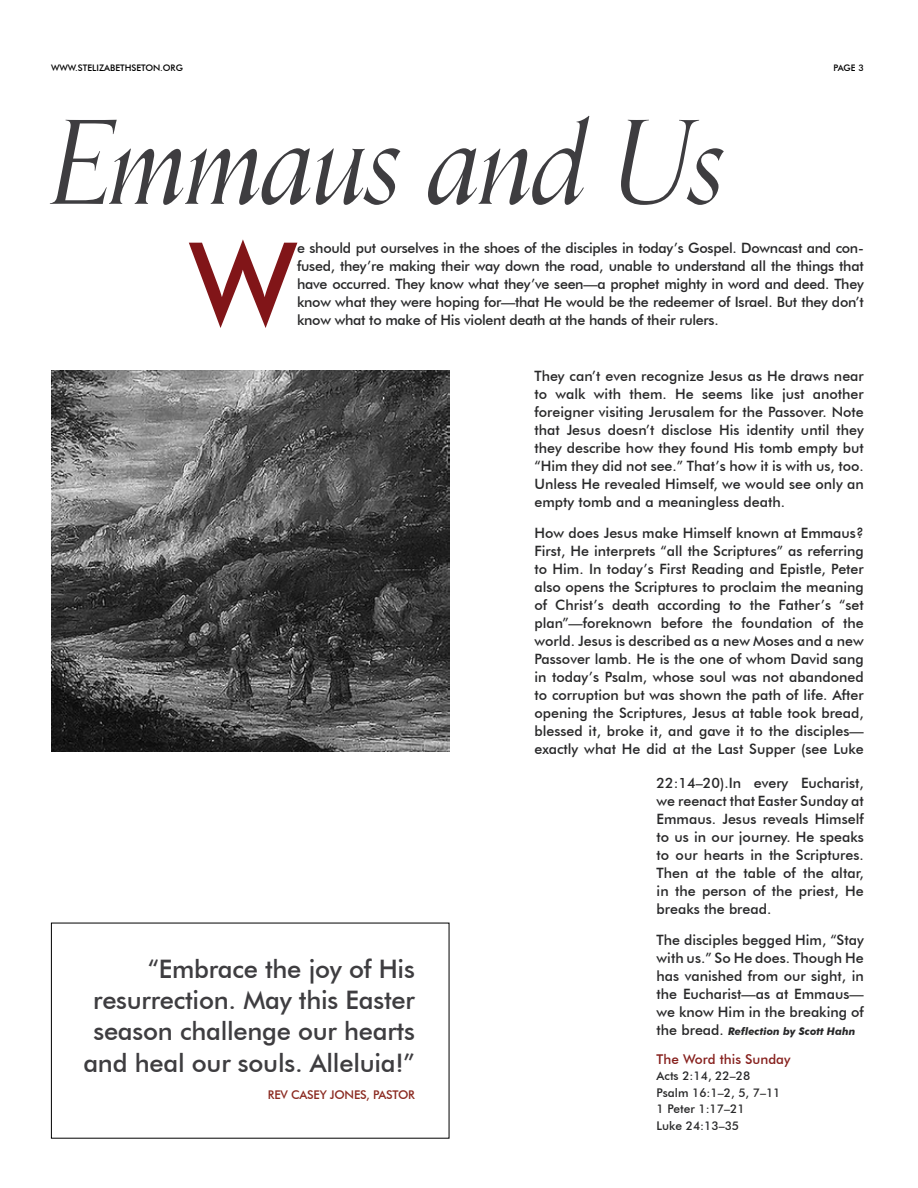
<style>
.page{position:relative;width:918px;height:1188px;background:#fff}
.page>*{position:absolute;margin:0;border:0;box-sizing:border-box;transform-origin:0 0}
.t1{font:italic 115.5px "Orpheus Pro";letter-spacing:-.02em;color:#3e3d40}
.t2{font:500 114.9px "Futura BT";color:#811518}
.t3{font:500 25.5px/31.2px "Futura BT";letter-spacing:-.01em;color:#3e3d40;text-align:right}
.t4{font:500 14.25px/18px "Futura BT";color:#282829;text-align:justify}
.t5{font:500 13.5px "Futura BT";color:#86201d}
.t6{font:500 12px/16.5px "Futura BT";color:#282829}
.t7{font:500 12px "Futura BT";letter-spacing:-.02em;color:#8b2a21}
.t8{font:italic 700 10.5px "Futura BT";color:#282829}
.t9{font:500 9px "Futura BT";color:#000}
.s1{font-weight:500;font-style:normal;font-size:14.25px}
</style>
<div class="page">
<img style="left:51px;top:371px;width:398px;height:380px">
<p class="t9" style="left:51px;top:62px;width:133px">WWW.STELIZABETHSETON.ORG</p>
<p class="t9" style="left:834px;top:62px;width:32px">PAGE 3</p>
<h1 class="t1" style="left:51px;top:72px;width:678px">Emmaus and Us</h1>
<h2 class="t2" style="left:189px;top:214px;width:109px">W</h2>
<p class="t4" style="left:297px;top:239px;width:568px">e should put ourselves in the shoes of the disciples in today’s Gospel. Downcast and con&shy;fused, they’re making their way down the road, unable to understand all the things that have occurred. They know what they’ve seen—a prophet mighty in word and deed. They know what they were hoping for—that He would be the redeemer of Israel. But they don’t know what to make of His violent death at the hands of their rulers.</p>
<h3 class="t3" style="left:83px;top:954px;width:333px">“Embrace the joy of His resurrection. May this Easter season challenge our hearts and heal our souls. Alleluia!”</h3>
<p class="t7" style="left:268px;top:1088px;width:148px">REV CASEY JONES, PASTOR</p>
<p class="t4" style="left:534px;top:367px;width:331px">They can’t even recognize Jesus as He draws near to walk with them. He seems like just another foreigner visiting Jerusalem for the Passover. Note that Jesus doesn’t disclose His identity until they they describe how they found His tomb empty but “Him they did not see.” That’s how it is with us, too.<br>Unless He revealed Himself, we would see only an empty tomb and a meaningless death.</p>
<p class="t4" style="left:534px;top:524px;width:331px">How does Jesus make Himself known at Emmaus?<br>First, He interprets “all the Scriptures” as referring to Him. In today’s First Reading and Epistle, Peter also opens the Scriptures to proclaim the meaning of Christ’s death according to the Father’s “set plan”—foreknown before the foundation of the world. Jesus is described as a new Moses and a new Passover lamb. He is the one of whom David sang in today’s Psalm, whose soul was not abandoned to corruption but was shown the path of life. After opening the Scriptures, Jesus at table took bread, blessed it, broke it, and gave it to the disciples— exactly what He did at the Last Supper (see Luke</p>
<p class="t4" style="left:657px;top:774px;width:209px">22:14–20).In every Eucharist, we reenact that Easter Sunday at Emmaus. Jesus reveals Himself to us in our journey. He speaks to our hearts in the Scriptures.<br>Then at the table of the altar, in the person of the priest, He breaks the bread.</p>
<p class="t4" style="left:657px;top:930px;width:209px">The disciples begged Him, “Stay with us.” So He does. Though He has vanished from our sight, in the Eucharist—as at Emmaus— we know Him in the breaking of</p>
<p class="t8" style="left:657px;top:1024px;width:200px"><span class="s1">the bread.</span> Reflection by Scott Hahn</p>
<p class="t5" style="left:657px;top:1051px;width:135px">The Word this Sunday</p>
<p class="t6" style="left:657px;top:1068px;width:125px">Acts 2:14, 22–28<br>Psalm 16:1–2, 5, 7–11<br>1 Peter 1:17–21<br>Luke 24:13–35</p>
</div>
